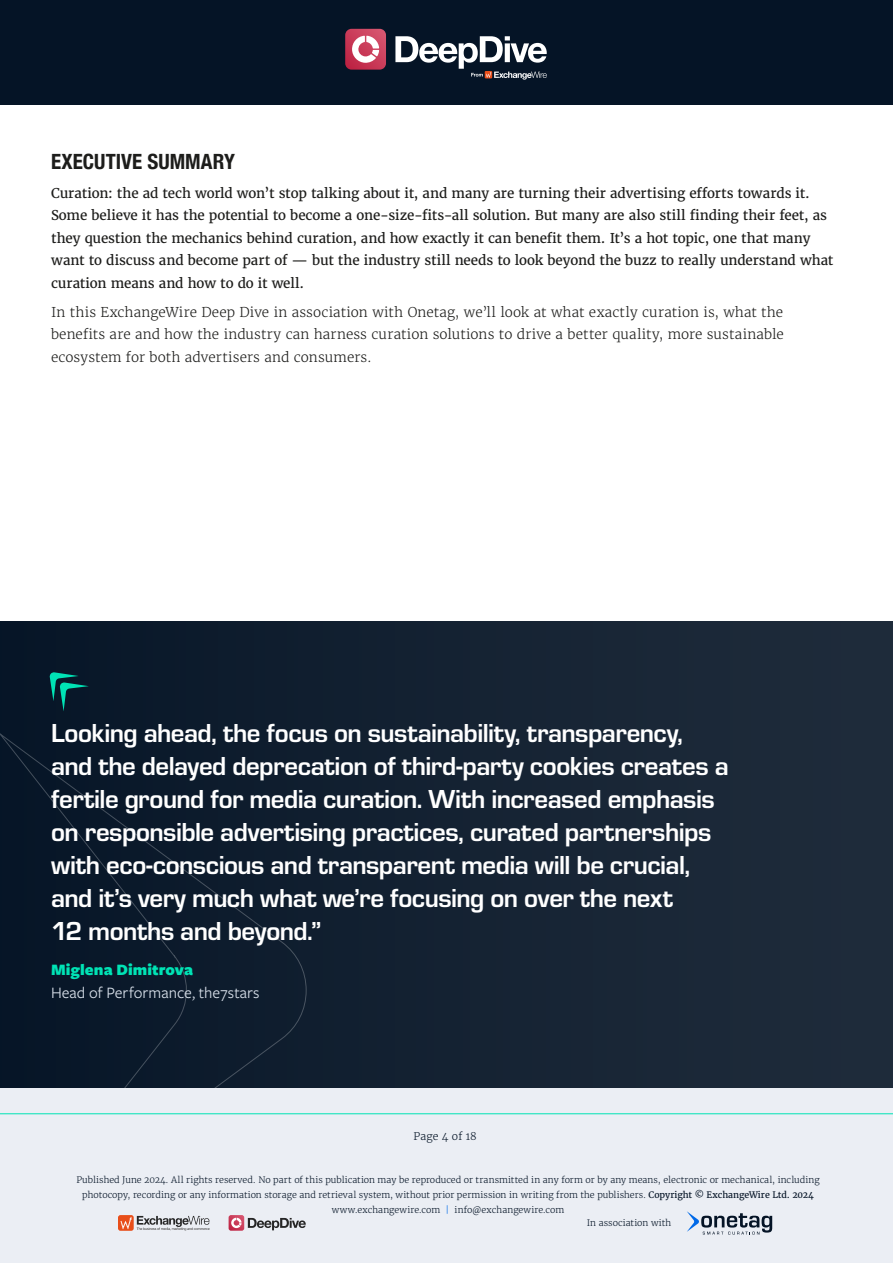
<style>
.page{position:relative;width:893px;height:1263px;background:#fff}
.page>*{position:absolute;margin:0;border:0;box-sizing:border-box;transform-origin:0 0}
.t1{font:700 27px/33px "Eurostile";letter-spacing:-.02em;color:#fff}
.t2{font:700 condensed 21px "Helvetica Neue";letter-spacing:.005em;color:#1d1d1b}
.t3{font:16.5px "Freight Sans Pro";color:#d6dee8}
.t4{font:900 16.5px "Freight Sans Pro";letter-spacing:.005em;color:#00e3b5}
.t5{font:13.5px/22.5px "Merriweather";letter-spacing:-.01em;color:#1d1d1b}
.t6{font:300 13.5px/22.5px "Merriweather";letter-spacing:.005em;color:#1d1d1b;text-align:justify}
.t7{font:300 10.5px "Merriweather";letter-spacing:.01em;color:#051426}
.t8{font:300 8.85px/14.9px "Merriweather";color:#051426;text-align:center}
.s1{font-weight:400}
.s2{color:#0069e8}
</style>
<div class="page">
<div style="left:0;top:621px;width:893px;height:468px;background:#172535"></div>
<div style="left:0;top:730px;width:307px;height:359px;background:#0b1a2b"></div>
<div style="left:0;top:0;width:893px;height:105px;background:#051426"></div>
<div style="left:0;top:1089px;width:893px;height:174px;background:#ebeef4"></div>
<hr style="left:0;top:1113px;width:893px;height:1px;background:#00e3b5">
<svg style="left:687px;top:1211px;width:85px;height:23px"></svg>
<div style="left:118px;top:1215px;width:16px;height:16px;background:#e84e1a;border-radius:2px"></div>
<svg style="left:121px;top:1216px;width:89px;height:14px"></svg>
<svg style="left:229px;top:1215px;width:77px;height:16px"></svg>
<svg style="left:50px;top:672px;width:39px;height:39px"></svg>
<svg style="left:395px;top:36px;width:152px;height:44px"></svg>
<svg style="left:345px;top:29px;width:41px;height:41px;background:#cf677d"></svg>
<h2 class="t2" style="left:51px;top:144px;width:186px">EXECUTIVE SUMMARY</h2>
<p class="t5" style="left:51px;top:182px;width:784px">Curation: the ad tech world won’t stop talking about it, and many are turning their advertising efforts towards it.<br>Some believe it has the potential to become a one-size-fits-all solution. But many are also still finding their feet, as they question the mechanics behind curation, and how exactly it can benefit them. It’s a hot topic, one that many want to discuss and become part of — but the industry still needs to look beyond the buzz to really understand what curation means and how to do it well.</p>
<p class="t6" style="left:51px;top:301px;width:734px">In this ExchangeWire Deep Dive in association with Onetag, we’ll look at what exactly curation is, what the benefits are and how the industry can harness curation solutions to drive a better quality, more sustainable ecosystem for both advertisers and consumers.</p>
<p class="t1" style="left:51px;top:715px;width:679px">Looking ahead, the focus on sustainability, transparency, and the delayed deprecation of third-party cookies creates a fertile ground for media curation. With increased emphasis on responsible advertising practices, curated partnerships with eco-conscious and transparent media will be crucial, and it’s very much what we’re focusing on over the next<br>12 months and beyond.”</p>
<p class="t4" style="left:51px;top:958px;width:144px">Miglena Dimitrova</p>
<p class="t3" style="left:51px;top:981px;width:210px">Head of Performance, the7stars</p>
<p class="t7" style="left:413px;top:1130px;width:65px">Page 4 of 18</p>
<p class="t8" style="left:76px;top:1172px;width:745px">Published June 2024. All rights reserved. No part of this publication may be reproduced or transmitted in any form or by any means, electronic or mechanical, including photocopy, recording or any information storage and retrieval system, without prior permission in writing from the publishers. <span class="s1">Copyright © ExchangeWire Ltd. 2024 </span>www.exchangewire.com <span class="s2">|</span> info@exchangewire.com</p>
<p class="t8" style="left:587px;top:1216px;width:86px">In association with</p>
</div>
